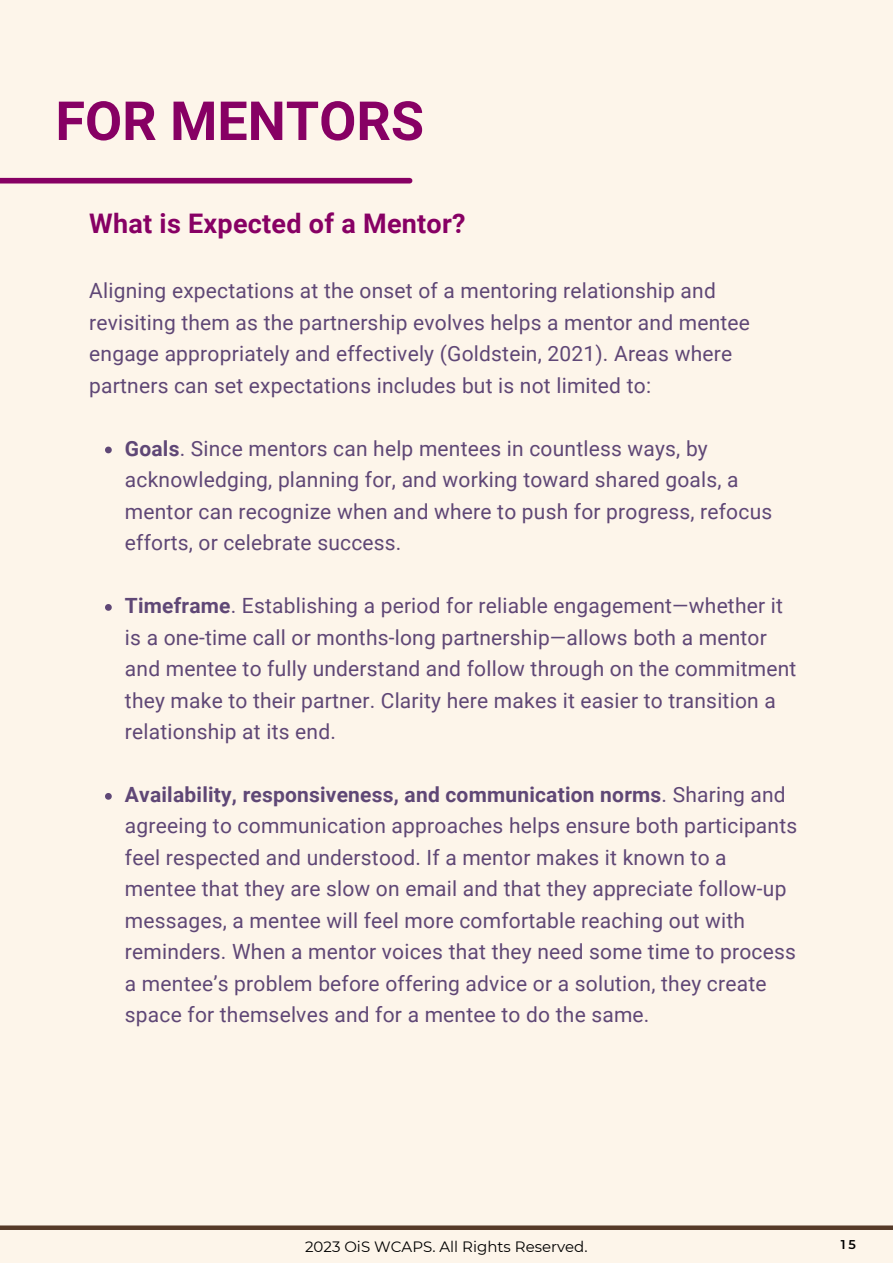
<style>
.page{position:relative;width:893px;height:1264px;background:#fff}
.page>*{position:absolute;margin:0;border:0;box-sizing:border-box;transform-origin:0 0}
.t1{font:700 54px "Roboto";color:#870064}
.t2{font:700 27px "Roboto";letter-spacing:.01em;color:#870064}
.t3{font:21px/31.5px "Roboto";letter-spacing:.01em;color:#5f4776}
.t4{font:15px "Montserrat";color:#000}
.t5{font:600 12.75px "Montserrat";color:#000}
.s1{font-weight:700}
</style>
<div class="page">
<div style="left:0;top:0;width:892px;height:1262px;background:#fdf5ea"></div>
<svg style="left:105px;top:446px;width:7px;height:7px"></svg>
<svg style="left:105px;top:604px;width:7px;height:6px"></svg>
<svg style="left:105px;top:793px;width:7px;height:6px"></svg>
<svg style="left:0;top:1225px;width:892px;height:4px;background:#6a503f"></svg>
<div style="left:0;top:178px;width:409px;height:5px;background:#870064"></div>
<p class="t1" style="left:55px;top:90px;width:370px">FOR MENTORS</p>
<p class="t2" style="left:89px;top:208px;width:378px">What is Expected of a Mentor?</p>
<p class="t3" style="left:89px;top:275px;width:662px">Aligning expectations at the onset of a mentoring relationship and revisiting them as the partnership evolves helps a mentor and mentee engage appropriately and effectively (Goldstein, 2021). Areas where partners can set expectations includes but is not limited to:</p>
<p class="t3" style="left:125px;top:432px;width:648px"><span class="s1">Goals</span>. Since mentors can help mentees in countless ways, by acknowledging, planning for, and working toward shared goals, a mentor can recognize when and where to push for progress, refocus efforts, or celebrate success.</p>
<p class="t3" style="left:125px;top:590px;width:672px"><span class="s1">Timeframe</span>. Establishing a period for reliable engagement—whether it is a one-time call or months-long partnership—allows both a mentor and mentee to fully understand and follow through on the commitment they make to their partner. Clarity here makes it easier to transition a relationship at its end.</p>
<p class="t3" style="left:125px;top:779px;width:673px"><span class="s1">Availability, responsiveness, and communication norms</span>. Sharing and agreeing to communication approaches helps ensure both participants feel respected and understood. If a mentor makes it known to a mentee that they are slow on email and that they appreciate follow-up messages, a mentee will feel more comfortable reaching out with reminders. When a mentor voices that they need some time to process a mentee’s problem before offering advice or a solution, they create space for themselves and for a mentee to do the same.</p>
<p class="t4" style="left:305px;top:1237px;width:284px">2023 OiS WCAPS. All Rights Reserved.</p>
<p class="t5" style="left:840px;top:1236px;width:17px">15</p>
</div>
